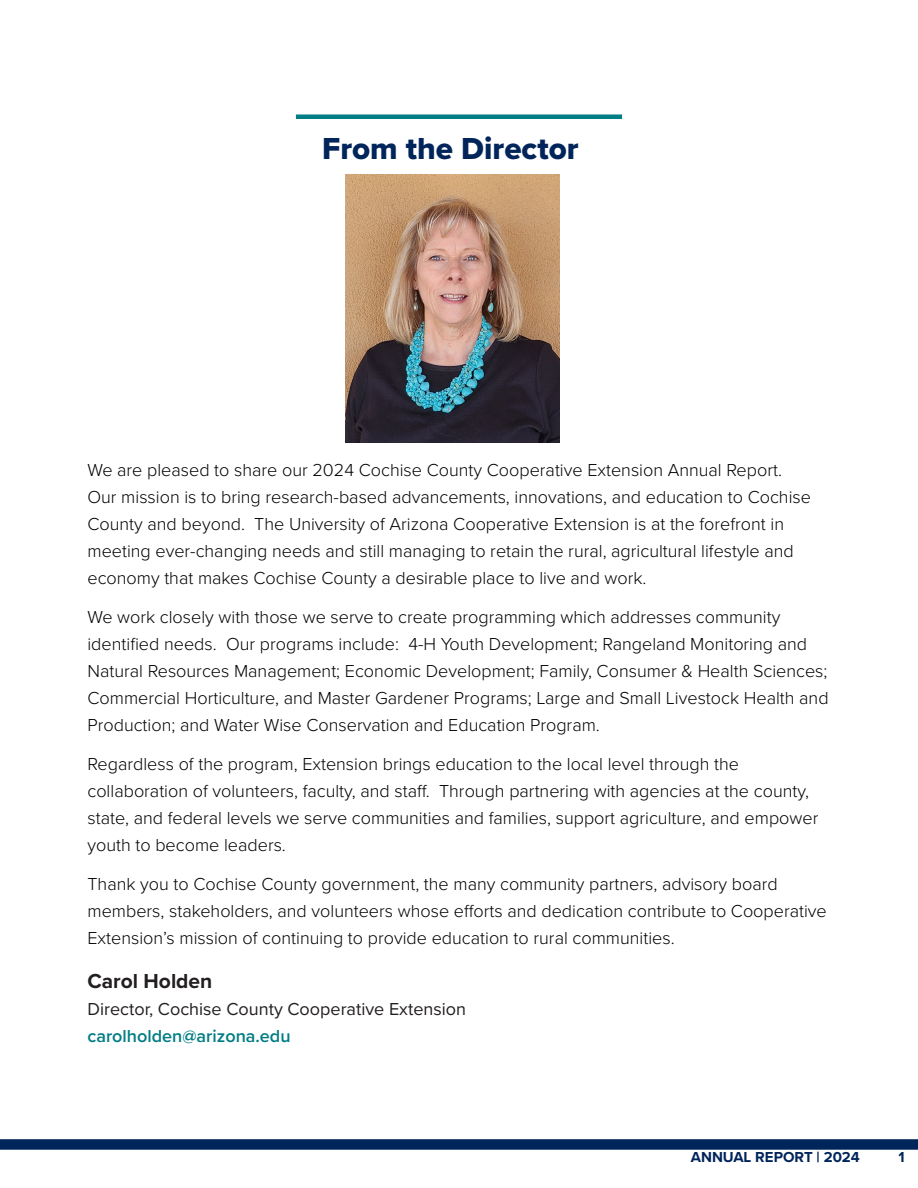
<style>
.page{position:relative;width:918px;height:1188px;background:#fff}
.page>*{position:absolute;margin:0;border:0;box-sizing:border-box;transform-origin:0 0}
.t1{font:31.5px "Proxima Nova Extrabld";color:#00255b}
.t2{font:700 21px "Proxima Nova";color:#231f20}
.t3{font:300 18px/27px "Proxima Nova";color:#000}
.t4{font:18px/27px "Proxima Nova";color:#231f20}
.t5{font:700 15px "Proxima Nova";color:#00255b}
.s1{font-weight:600;color:#017d84}
</style>
<div class="page">
<div style="left:296px;top:114px;width:326px;height:5px;background:#017d84"></div>
<img style="left:345px;top:175px;width:215px;height:268px">
<div style="left:0;top:1139px;width:918px;height:11px;background:#00255b"></div>
<p class="t1" style="left:322px;top:125px;width:258px">From the Director</p>
<p class="t3" style="left:87px;top:456px;width:725px">We are pleased to share our 2024 Cochise County Cooperative Extension Annual Report.<br>Our mission is to bring research-based advancements, innovations, and education to Cochise County and beyond. The University of Arizona Cooperative Extension is at the forefront in meeting ever-changing needs and still managing to retain the rural, agricultural lifestyle and economy that makes Cochise County a desirable place to live and work.</p>
<p class="t3" style="left:87px;top:603px;width:743px">We work closely with those we serve to create programming which addresses community identified needs. Our programs include: 4-H Youth Development; Rangeland Monitoring and Natural Resources Management; Economic Development; Family, Consumer &amp; Health Sciences; Commercial Horticulture, and Master Gardener Programs; Large and Small Livestock Health and Production; and Water Wise Conservation and Education Program.</p>
<p class="t3" style="left:87px;top:750px;width:732px">Regardless of the program, Extension brings education to the local level through the collaboration of volunteers, faculty, and staff. Through partnering with agencies at the county, state, and federal levels we serve communities and families, support agriculture, and empower youth to become leaders.</p>
<p class="t3" style="left:87px;top:870px;width:741px">Thank you to Cochise County government, the many community partners, advisory board members, stakeholders, and volunteers whose efforts and dedication contribute to Cooperative<br>Extension’s mission of continuing to provide education to rural communities.</p>
<p class="t2" style="left:87px;top:965px;width:126px">Carol Holden</p>
<p class="t4" style="left:87px;top:995px;width:380px">Director, Cochise County Cooperative Extension <span class="s1">carolholden@arizona.edu</span></p>
<p class="t5" style="left:691px;top:1146px;width:171px">ANNUAL REPORT | 2024</p>
<p class="t5" style="left:898px;top:1146px;width:8px">1</p>
</div>
